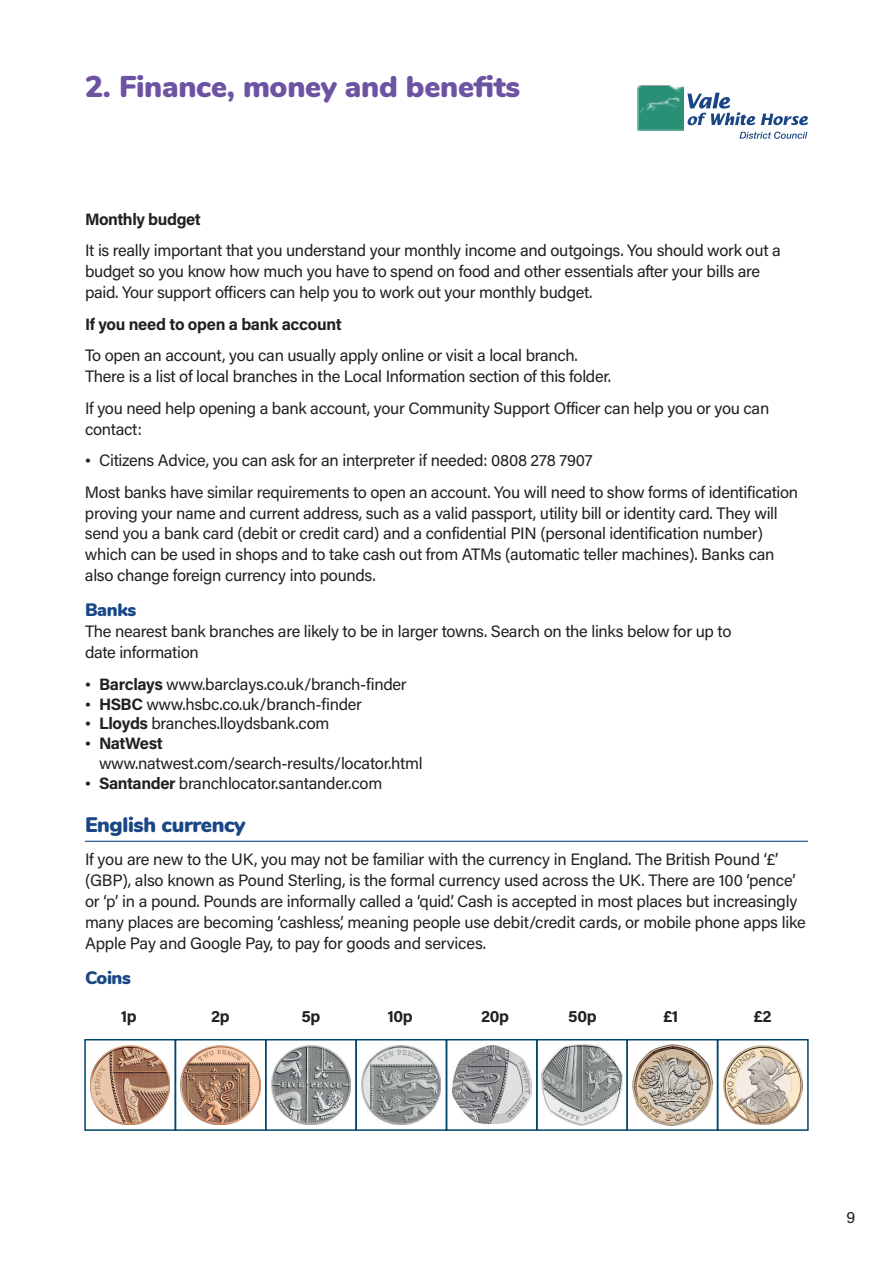
<style>
.page{position:relative;width:893px;height:1263px;background:#fff}
.page>*{position:absolute;margin:0;border:0;box-sizing:border-box;transform-origin:0 0}
.t1{font:900 30px "Nunito";letter-spacing:-.01em;color:#6d53a3}
.t2{font:900 21px "Nunito";letter-spacing:-.015em;color:#194786}
.t3{font:900 18px "Nunito";letter-spacing:-.025em;color:#194786}
.t4{font:16.5px/21px "Acumin Pro";letter-spacing:-.02em;color:#232020}
.t5{font:700 16.5px "Acumin Pro";letter-spacing:-.025em;color:#232020}
.s1{font-family:"Times New Roman"}
.s2{font-weight:700}
</style>
<div class="page">
<img style="left:638px;top:85px;width:45px;height:45px">
<svg style="left:687px;top:93px;width:68px;height:32px"></svg>
<svg style="left:761px;top:114px;width:47px;height:11px"></svg>
<svg style="left:739px;top:132px;width:68px;height:7px"></svg>
<hr style="left:85px;top:841px;width:723px;height:1px;background:#194786">
<img style="left:91px;top:1045px;width:79px;height:79px">
<div style="left:84px;top:1039px;width:92px;height:92px;border:2px solid #00456c"></div>
<img style="left:181px;top:1045px;width:79px;height:79px">
<div style="left:175px;top:1039px;width:92px;height:92px;border:2px solid #00456c"></div>
<img style="left:271px;top:1045px;width:80px;height:79px">
<div style="left:265px;top:1039px;width:92px;height:92px;border:2px solid #00456c"></div>
<img style="left:362px;top:1045px;width:79px;height:79px">
<div style="left:355px;top:1039px;width:92px;height:92px;border:2px solid #00456c"></div>
<img style="left:452px;top:1046px;width:79px;height:78px">
<div style="left:446px;top:1039px;width:92px;height:92px;border:2px solid #00456c"></div>
<img style="left:541px;top:1045px;width:81px;height:80px">
<div style="left:536px;top:1039px;width:92px;height:92px;border:2px solid #00456c"></div>
<img style="left:633px;top:1045px;width:79px;height:80px">
<div style="left:626px;top:1039px;width:92px;height:92px;border:2px solid #00456c"></div>
<img style="left:723px;top:1045px;width:79px;height:79px">
<div style="left:717px;top:1039px;width:92px;height:92px;border:2px solid #00456c"></div>
<h1 class="t1" style="left:85px;top:64px;width:437px">2. Finance, money and benefits</h1>
<p class="t5" style="left:85px;top:207px;width:117px">Monthly budget</p>
<p class="t4" style="left:85px;top:239px;width:697px">It is really important that you understand your monthly income and outgoings. You should work out a budget so you know how much you have to spend on food and other essentials after your bills are paid. Your support officers can help you to work out your monthly budget.</p>
<p class="t5" style="left:85px;top:312px;width:258px">If you need to open a bank account</p>
<p class="t4" style="left:85px;top:344px;width:528px">To open an account, you can usually apply online or visit a local branch.<br>There is a list of local branches in the Local Information section of this folder.</p>
<p class="t4" style="left:85px;top:397px;width:686px">If you need help opening a bank account, your Community Support Officer can help you or you can contact:</p>
<p class="t4" style="left:85px;top:444px;width:715px;line-height:31.5px"><span class="s1">•</span> Citizens Advice, you can ask for an interpreter if needed: 0808 278 7907<br>Most banks have similar requirements to open an account. You will need to show forms of identification</p>
<p class="t4" style="left:85px;top:502px;width:694px">proving your name and current address, such as a valid passport, utility bill or identity card. They will send you a bank card (debit or credit card) and a confidential PIN (personal identification number) which can be used in shops and to take cash out from ATMs (automatic teller machines). Banks can also change foreign currency into pounds.</p>
<p class="t3" style="left:85px;top:597px;width:53px">Banks</p>
<p class="t4" style="left:85px;top:620px;width:648px">The nearest bank branches are likely to be in larger towns. Search on the links below for up to date information</p>
<p class="t4" style="left:85px;top:673px;width:323px"><span class="s1">•</span> <span class="s2">Barclays</span> www.barclays.co.uk/branch-finder</p>
<p class="t4" style="left:85px;top:692px;width:279px"><span class="s1">•</span> <span class="s2">HSBC</span> www.hsbc.co.uk/branch-finder</p>
<p class="t4" style="left:85px;top:712px;width:246px"><span class="s1">•</span> <span class="s2">Lloyds</span> branches.lloydsbank.com</p>
<p class="t4" style="left:99px;top:733px;width:325px;line-height:19.8px;text-indent:-14px"><span class="s1">•</span> <span class="s2">NatWest </span>www.natwest.com/search-results/locator.html</p>
<p class="t4" style="left:85px;top:772px;width:299px"><span class="s1">•</span> <span class="s2">Santander</span> branchlocator.santander.com</p>
<p class="t2" style="left:85px;top:809px;width:162px">English currency</p>
<p class="t4" style="left:85px;top:848px;width:722px">If you are new to the UK, you may not be familiar with the currency in England. The British Pound ‘£’ (GBP), also known as Pound Sterling, is the formal currency used across the UK. There are 100 ‘pence’ or ‘p’ in a pound. Pounds are informally called a ‘quid’. Cash is accepted in most places but increasingly many places are becoming ‘cashless’, meaning people use debit/credit cards, or mobile phone apps like Apple Pay and Google Pay, to pay for goods and services.</p>
<p class="t3" style="left:85px;top:964px;width:47px">Coins</p>
<p class="t5" style="left:121px;top:1005px;width:18px">1p</p>
<p class="t5" style="left:211px;top:1005px;width:20px">2p</p>
<p class="t5" style="left:302px;top:1005px;width:20px">5p</p>
<p class="t5" style="left:387px;top:1005px;width:27px">10p</p>
<p class="t5" style="left:481px;top:1005px;width:30px">20p</p>
<p class="t5" style="left:568px;top:1005px;width:30px">50p</p>
<p class="t5" style="left:663px;top:1005px;width:17px">£1</p>
<p class="t5" style="left:754px;top:1005px;width:19px">£2</p>
<p class="t4" style="left:846px;top:1206px;width:10px">9</p>
</div>
